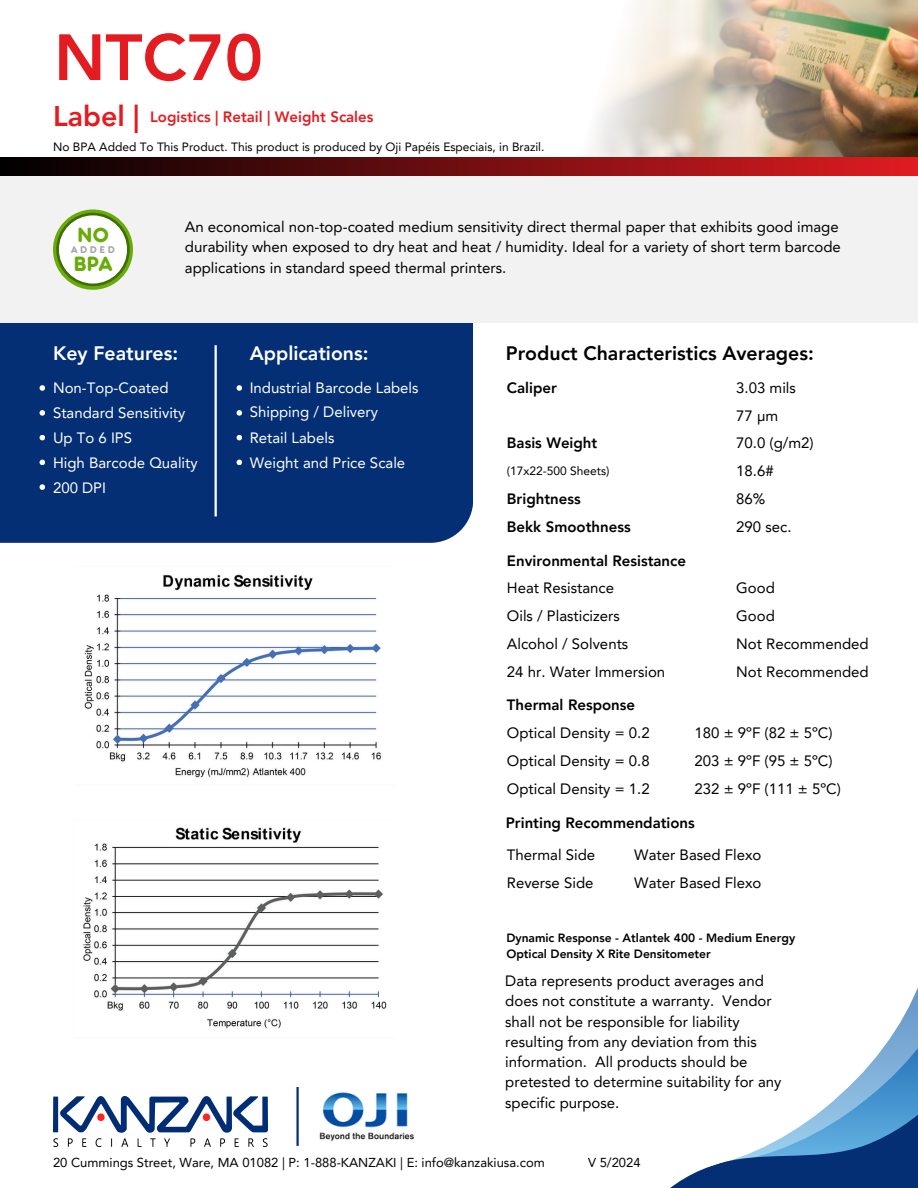
<style>
.page{position:relative;width:918px;height:1188px;background:#fff}
.page>*{position:absolute;margin:0;border:0;box-sizing:border-box;transform-origin:0 0}
.t1{font:800 64.5px "Avenir LT Pro";color:#e21c21}
.t2{font:800 28.5px "Avenir LT Pro";color:#e21c21}
.t3{font:500 21.45px "Frankfurter Com";color:#67ac09}
.t4{font:800 19.5px "Avenir LT Pro";color:#000}
.t5{font:800 19.5px "Avenir LT Pro";color:#fff}
.t6{font:15px/20.2px "Avenir LT Pro";color:#000}
.t7{font:15px "Avenir LT Pro";color:#fff}
.t8{font:800 15px "Avenir LT Pro";color:#000}
.t9{font:800 15px "Avenir LT Pro";color:#e21c21}
.t10{font:13.05px "Avenir LT Pro";color:#000}
.t11{font:12px "Avenir LT Pro";color:#000}
.t12{font:800 12px/16px "Avenir LT Pro";color:#000}
.t13{font:500 10.05px "Frankfurter Com";letter-spacing:.26em;color:#a6a6a6}
</style>
<div class="page">
<img style="left:497px;top:0;width:421px;height:158px">
<div style="left:0;top:158px;width:918px;height:18px;background:linear-gradient(to right,#000,#e01c21)"></div>
<svg style="left:859px;top:987px;width:59px;height:89px"></svg>
<svg style="left:670px;top:1076px;width:248px;height:112px"></svg>
<div style="left:0;top:323px;width:473px;height:220px;background:#052f75"></div>
<div style="left:0;top:176px;width:918px;height:147px;background:#f2f2f2"></div>
<img style="left:53px;top:1097px;width:215px;height:49px">
<hr style="left:215px;top:345px;width:2px;height:171px;background:#fff">
<svg style="left:237px;top:385px;width:5px;height:6px"></svg>
<svg style="left:237px;top:410px;width:5px;height:6px"></svg>
<svg style="left:237px;top:435px;width:5px;height:5px"></svg>
<svg style="left:237px;top:460px;width:5px;height:5px"></svg>
<svg style="left:40px;top:385px;width:5px;height:6px"></svg>
<svg style="left:40px;top:410px;width:5px;height:6px"></svg>
<svg style="left:40px;top:435px;width:5px;height:5px"></svg>
<svg style="left:40px;top:460px;width:5px;height:5px"></svg>
<svg style="left:40px;top:484px;width:5px;height:6px"></svg>
<img style="left:319px;top:1092px;width:95px;height:49px">
<hr style="left:296px;top:1087px;width:3px;height:59px;background:#052f75">
<img style="left:84px;top:574px;width:298px;height:204px">
<img style="left:83px;top:827px;width:304px;height:202px">
<svg style="left:53px;top:209px;width:80px;height:81px"></svg>
<svg style="left:56px;top:213px;width:74px;height:73px"></svg>
<div style="left:59px;top:215px;width:68px;height:69px;background:#fff;border-radius:50%"></div>
<h6 class="t1" style="left:54px;top:31px;width:210px">NTC70</h6>
<p class="t2" style="left:53px;top:104px;width:88px">Label |</p>
<p class="t9" style="left:150px;top:111px;width:225px">Logistics | Retail | Weight Scales</p>
<h6 class="t11" style="left:53px;top:142px;width:493px">No BPA Added To This Product. This product is produced by Oji Papéis Especiais, in Brazil.</h6>
<p class="t3" style="left:77px;top:221px;width:33px">NO</p>
<h6 class="t13" style="left:71px;top:243px;width:45px">ADDED</h6>
<p class="t3" style="left:74px;top:251px;width:40px">BPA</p>
<p class="t6" style="left:185px;top:218px;width:657px">An economical non-top-coated medium sensitivity direct thermal paper that exhibits good image durability when exposed to dry heat and heat / humidity. Ideal for a variety of short term barcode applications in standard speed thermal printers.</p>
<h6 class="t5" style="left:53px;top:345px;width:127px">Key Features:</h6>
<h6 class="t4" style="left:506px;top:345px;width:309px">Product Characteristics Averages:</h6>
<h4 class="t8" style="left:507px;top:381px;width:52px">Caliper</h4>
<h6 class="t5" style="left:250px;top:345px;width:120px">Applications:</h6>
<h4 class="t7" style="left:250px;top:381px;width:170px">Industrial Barcode Labels</h4>
<h6 class="t7" style="left:250px;top:406px;width:130px">Shipping / Delivery</h6>
<h4 class="t7" style="left:250px;top:431px;width:86px">Retail Labels</h4>
<h5 class="t7" style="left:250px;top:456px;width:157px">Weight and Price Scale</h5>
<h2 class="t7" style="left:53px;top:381px;width:117px">Non-Top-Coated</h2>
<h5 class="t7" style="left:53px;top:406px;width:134px">Standard Sensitivity</h5>
<p class="t7" style="left:53px;top:431px;width:81px">Up To 6 IPS</p>
<p class="t7" style="left:53px;top:456px;width:146px">High Barcode Quality</p>
<p class="t7" style="left:53px;top:482px;width:55px">200 DPI</p>
<h6 class="t6" style="left:736px;top:379px;width:61px">3.03 mils</h6>
<h6 class="t6" style="left:736px;top:407px;width:43px">77 µm</h6>
<h6 class="t6" style="left:736px;top:434px;width:79px">70.0 (g/m2)</h6>
<h6 class="t6" style="left:736px;top:462px;width:39px">18.6#</h6>
<h3 class="t8" style="left:507px;top:437px;width:92px">Basis Weight</h3>
<h6 class="t11" style="left:507px;top:466px;width:104px">(17x22-500 Sheets)</h6>
<p class="t8" style="left:507px;top:493px;width:75px">Brightness</p>
<h6 class="t8" style="left:507px;top:521px;width:125px">Bekk Smoothness</h6>
<h5 class="t6" style="left:736px;top:490px;width:31px">86%</h5>
<h6 class="t6" style="left:736px;top:518px;width:57px">290 sec.</h6>
<h6 class="t8" style="left:507px;top:554px;width:181px">Environmental Resistance</h6>
<h6 class="t6" style="left:507px;top:580px;width:109px">Heat Resistance</h6>
<h6 class="t6" style="left:507px;top:607px;width:114px">Oils / Plasticizers</h6>
<h6 class="t6" style="left:507px;top:635px;width:123px">Alcohol / Solvents</h6>
<h6 class="t6" style="left:736px;top:580px;width:40px">Good</h6>
<h6 class="t6" style="left:736px;top:607px;width:40px">Good</h6>
<h6 class="t6" style="left:736px;top:635px;width:134px">Not Recommended</h6>
<h5 class="t6" style="left:507px;top:663px;width:160px">24 hr. Water Immersion</h5>
<h6 class="t6" style="left:736px;top:663px;width:134px">Not Recommended</h6>
<h3 class="t8" style="left:507px;top:699px;width:130px">Thermal Response</h3>
<h5 class="t6" style="left:507px;top:724px;width:144px">Optical Density = 0.2</h5>
<h6 class="t6" style="left:507px;top:752px;width:144px">Optical Density = 0.8</h6>
<h6 class="t6" style="left:507px;top:780px;width:144px">Optical Density = 1.2</h6>
<h6 class="t6" style="left:695px;top:724px;width:139px">180 ± 9ºF (82 ± 5ºC)</h6>
<h5 class="t6" style="left:695px;top:752px;width:139px">203 ± 9ºF (95 ± 5ºC)</h5>
<h6 class="t6" style="left:695px;top:780px;width:148px">232 ± 9ºF (111 ± 5ºC)</h6>
<h5 class="t8" style="left:506px;top:817px;width:191px">Printing Recommendations</h5>
<h6 class="t6" style="left:507px;top:846px;width:90px">Thermal Side</h6>
<h5 class="t6" style="left:634px;top:846px;width:129px">Water Based Flexo</h5>
<p class="t6" style="left:507px;top:874px;width:88px">Reverse Side</p>
<h6 class="t6" style="left:634px;top:874px;width:129px">Water Based Flexo</h6>
<h4 class="t12" style="left:506px;top:931px;width:290px">Dynamic Response - Atlantek 400 - Medium Energy<br>Optical Density X Rite Densitometer</h4>
<p class="t6" style="left:505px;top:972px;width:278px">Data represents product averages and does not constitute a warranty. Vendor shall not be responsible for liability resulting from any deviation from this information. All products should be pretested to determine suitability for any specific purpose.</p>
<h6 class="t10" style="left:53px;top:1157px;width:493px">20 Cummings Street, Ware, MA 01082 | P: 1-888-KANZAKI | E: info@kanzakiusa.com</h6>
<h6 class="t10" style="left:588px;top:1157px;width:54px">V 5/2024</h6>
</div>
